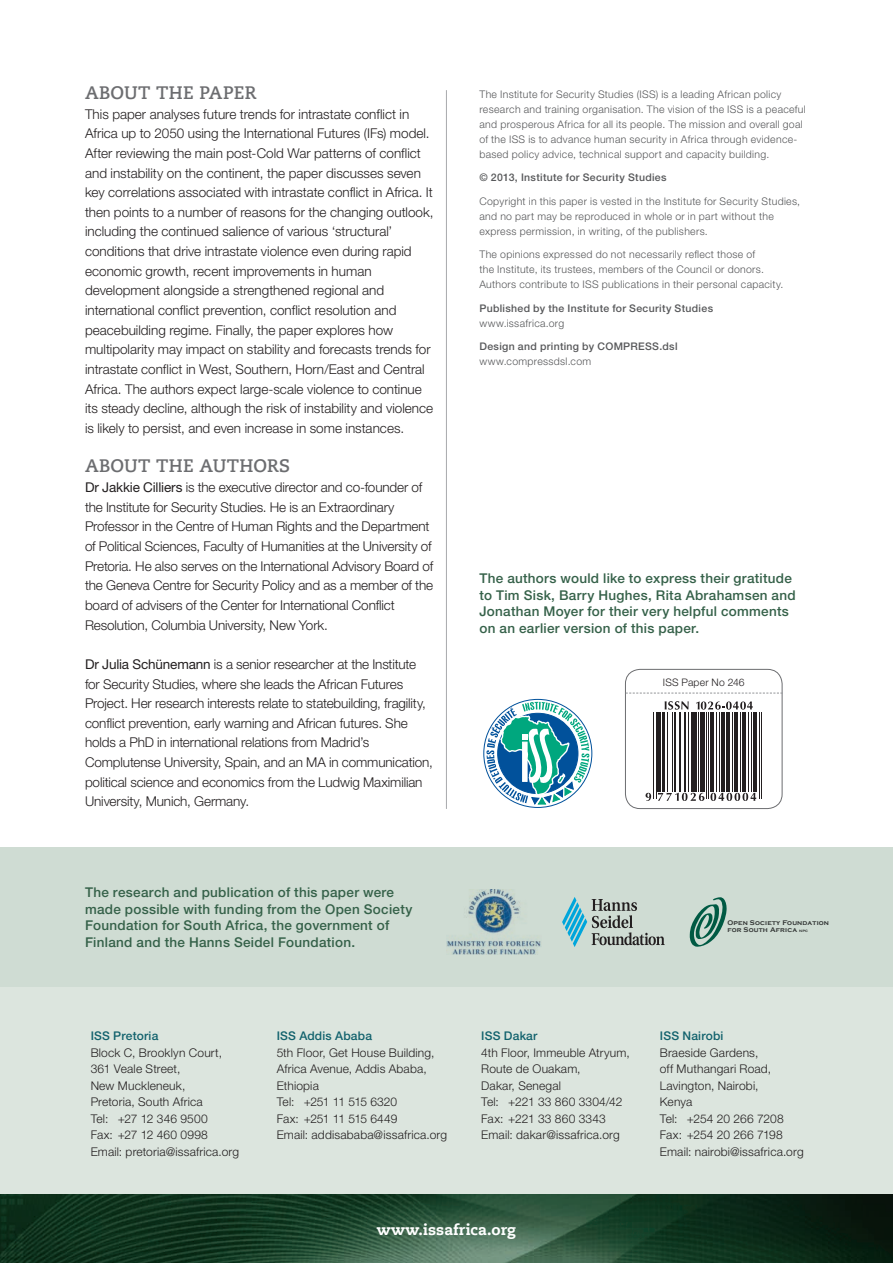
<style>
.page{position:relative;width:893px;height:1263px;background:#fff}
.page>*{position:absolute;margin:0;border:0;box-sizing:border-box;transform-origin:0 0}
.t1{font:700 18px "Caecilia LT Std";letter-spacing:.01em;color:#6c6d70}
.t2{font:800 15px "Caecilia LT Std";letter-spacing:.005em;color:#fff}
.t3{font:300 13.5px/19.6px "Helvetica Neue LT Std";letter-spacing:-.005em;color:#231f20}
.t4{font:500 13.5px/16.5px "Helvetica Neue LT Std";letter-spacing:.02em;color:#356149}
.t5{font:300 12px/16.5px "Helvetica Neue LT Std";letter-spacing:.015em;color:#231f20}
.t6{font:500 12px "Helvetica Neue LT Std";letter-spacing:.015em;color:#12626d}
.t7{font:300 10.5px/15px "Helvetica Neue LT Std";letter-spacing:.03em;color:#57585a}
.t8{font:500 10.5px "Helvetica Neue LT Std";letter-spacing:.03em;color:#57585a}
.t9{font:300 10.35px "Helvetica Neue LT Std";letter-spacing:.02em;color:#231f20}
.t10{font:700 6.9px/7.8px "Copperplate Gothic";letter-spacing:.025em;color:#3e3e3f}
.s1{font-weight:400}
.s2{font-size:4.2px}
</style>
<div class="page">
<hr style="left:446px;top:90px;width:1px;height:719px;background:#a8a9ad">
<div style="left:0;top:847px;width:893px;height:140px;background:#cfdcd3"></div>
<svg style="left:482px;top:698px;width:111px;height:111px"></svg>
<svg style="left:486px;top:702px;width:103px;height:104px"></svg>
<div style="left:0;top:987px;width:893px;height:209px;background:#dce5de"></div>
<img style="left:0;top:1195px;width:893px;height:68px">
<div style="left:625px;top:669px;width:157px;height:140px;border:1px solid #6c6d70;border-radius:15px"></div>
<svg style="left:626px;top:693px;width:156px;height:1px"></svg>
<hr style="left:653px;top:712px;width:1px;height:86px;background:#231f20">
<hr style="left:656px;top:712px;width:1px;height:86px;background:#231f20">
<hr style="left:658px;top:712px;width:3px;height:79px;background:#231f20">
<hr style="left:662px;top:712px;width:2px;height:79px;background:#231f20">
<hr style="left:667px;top:712px;width:1px;height:79px;background:#231f20">
<hr style="left:672px;top:712px;width:1px;height:79px;background:#231f20">
<hr style="left:674px;top:712px;width:2px;height:79px;background:#231f20">
<hr style="left:678px;top:712px;width:2px;height:79px;background:#231f20">
<hr style="left:684px;top:712px;width:2px;height:79px;background:#231f20">
<hr style="left:688px;top:712px;width:1px;height:79px;background:#231f20">
<hr style="left:691px;top:712px;width:2px;height:79px;background:#231f20">
<hr style="left:694px;top:712px;width:3px;height:79px;background:#231f20">
<hr style="left:698px;top:712px;width:1px;height:79px;background:#231f20">
<div style="left:700px;top:712px;width:5px;height:79px;background:#231f20"></div>
<hr style="left:706px;top:712px;width:1px;height:86px;background:#231f20">
<hr style="left:708px;top:712px;width:1px;height:86px;background:#231f20">
<hr style="left:711px;top:712px;width:3px;height:79px;background:#231f20">
<hr style="left:716px;top:712px;width:1px;height:79px;background:#231f20">
<hr style="left:719px;top:712px;width:1px;height:79px;background:#231f20">
<hr style="left:721px;top:712px;width:3px;height:79px;background:#231f20">
<hr style="left:727px;top:712px;width:3px;height:79px;background:#231f20">
<hr style="left:732px;top:712px;width:1px;height:79px;background:#231f20">
<hr style="left:735px;top:712px;width:3px;height:79px;background:#231f20">
<hr style="left:740px;top:712px;width:1px;height:79px;background:#231f20">
<hr style="left:743px;top:712px;width:3px;height:79px;background:#231f20">
<hr style="left:748px;top:712px;width:1px;height:79px;background:#231f20">
<hr style="left:751px;top:712px;width:1px;height:79px;background:#231f20">
<hr style="left:753px;top:712px;width:3px;height:79px;background:#231f20">
<hr style="left:759px;top:712px;width:1px;height:86px;background:#231f20">
<hr style="left:761px;top:712px;width:1px;height:86px;background:#231f20">
<svg style="left:645px;top:793px;width:6px;height:8px"></svg>
<svg style="left:658px;top:793px;width:46px;height:8px"></svg>
<svg style="left:710px;top:793px;width:46px;height:8px"></svg>
<svg style="left:665px;top:701px;width:24px;height:9px"></svg>
<svg style="left:696px;top:701px;width:57px;height:9px"></svg>
<svg style="left:690px;top:897px;width:37px;height:50px"></svg>
<img style="left:446px;top:889px;width:95px;height:66px">
<svg style="left:562px;top:897px;width:103px;height:50px"></svg>
<h1 class="t1" style="left:85px;top:82px;width:173px">ABOUT THE PAPER</h1>
<p class="t3" style="left:85px;top:104px;width:350px">This paper analyses future trends for intrastate conflict in Africa up to 2050 using the International Futures (IFs) model.<br>After reviewing the main post-Cold War patterns of conflict and instability on the continent, the paper discusses seven key correlations associated with intrastate conflict in Africa. It then points to a number of reasons for the changing outlook, including the continued salience of various ‘structural’ conditions that drive intrastate violence even during rapid economic growth, recent improvements in human development alongside a strengthened regional and international conflict prevention, conflict resolution and peacebuilding regime. Finally, the paper explores how multipolarity may impact on stability and forecasts trends for intrastate conflict in West, Southern, Horn/East and Central Africa. The authors expect large-scale violence to continue its steady decline, although the risk of instability and violence is likely to persist, and even increase in some instances.</p>
<h1 class="t1" style="left:85px;top:455px;width:207px">ABOUT THE AUTHORS</h1>
<p class="t3" style="left:85px;top:477px;width:350px"><span class="s1">Dr Jakkie Cilliers</span> is the executive director and co-founder of the Institute for Security Studies. He is an Extraordinary Professor in the Centre of Human Rights and the Department of Political Sciences, Faculty of Humanities at the University of Pretoria. He also serves on the International Advisory Board of the Geneva Centre for Security Policy and as a member of the board of advisers of the Center for International Conflict Resolution, Columbia University, New York.</p>
<p class="t3" style="left:85px;top:654px;width:349px"><span class="s1">Dr Julia Schünemann</span> is a senior researcher at the Institute for Security Studies, where she leads the African Futures Project. Her research interests relate to statebuilding, fragility, conflict prevention, early warning and African futures. She holds a PhD in international relations from Madrid’s Complutense University, Spain, and an MA in communication, political science and economics from the Ludwig Maximilian University, Munich, Germany.</p>
<p class="t4" style="left:85px;top:884px;width:329px">The research and publication of this paper were made possible with funding from the Open Society Foundation for South Africa, the government of Finland and the Hanns Seidel Foundation.</p>
<p class="t7" style="left:479px;top:86px;width:328px">The Institute for Security Studies (ISS) is a leading African policy research and training organisation. The vision of the ISS is a peaceful and prosperous Africa for all its people. The mission and overall goal of the ISS is to advance human security in Africa through evidence&shy;based policy advice, technical support and capacity building.</p>
<p class="t8" style="left:479px;top:171px;width:189px">© 2013, Institute for Security Studies</p>
<p class="t7" style="left:479px;top:193px;width:322px">Copyright in this paper is vested in the Institute for Security Studies, and no part may be reproduced in whole or in part without the express permission, in writing, of the publishers.</p>
<p class="t7" style="left:479px;top:247px;width:306px">The opinions expressed do not necessarily reflect those of<br>the Institute, its trustees, members of the Council or donors.<br>Authors contribute to ISS publications in their personal capacity.</p>
<p class="t8" style="left:479px;top:302px;width:235px">Published by the Institute for Security Studies</p>
<p class="t7" style="left:479px;top:315px;width:86px">www.issafrica.org</p>
<p class="t8" style="left:479px;top:340px;width:200px">Design and printing by COMPRESS.dsl</p>
<p class="t7" style="left:479px;top:354px;width:113px">www.compressdsl.com</p>
<p class="t4" style="left:479px;top:570px;width:318px">The authors would like to express their gratitude to Tim Sisk, Barry Hughes, Rita Abrahamsen and Jonathan Moyer for their very helpful comments on an earlier version of this paper.</p>
<p class="t9" style="left:663px;top:675px;width:83px">ISS Paper No 246</p>
<p class="t10" style="left:727px;top:918px;width:103px">Open Society Foundation for South Africa <span class="s2">npc</span></p>
<p class="t6" style="left:91px;top:1029px;width:69px">ISS Pretoria</p>
<p class="t5" style="left:91px;top:1044px;width:150px">Block C, Brooklyn Court,<br>361 Veale Street,<br>New Muckleneuk,<br>Pretoria, South Africa<br>Tel: +27 12 346 9500<br>Fax: +27 12 460 0998<br>Email: pretoria@issafrica.org</p>
<p class="t6" style="left:277px;top:1029px;width:97px">ISS Addis Ababa</p>
<p class="t5" style="left:277px;top:1044px;width:172px">5th Floor, Get House Building,<br>Africa Avenue, Addis Ababa,<br>Ethiopia<br>Tel: +251 11 515 6320<br>Fax: +251 11 515 6449<br>Email: addisababa@issafrica.org</p>
<p class="t6" style="left:481px;top:1029px;width:58px">ISS Dakar</p>
<p class="t5" style="left:481px;top:1044px;width:150px">4th Floor, Immeuble Atryum,<br>Route de Ouakam,<br>Dakar, Senegal<br>Tel: +221 33 860 3304/42<br>Fax: +221 33 860 3343<br>Email: dakar@issafrica.org</p>
<p class="t6" style="left:660px;top:1029px;width:65px">ISS Nairobi</p>
<p class="t5" style="left:660px;top:1044px;width:145px">Braeside Gardens,<br>off Muthangari Road,<br>Lavington, Nairobi,<br>Kenya<br>Tel: +254 20 266 7208<br>Fax: +254 20 266 7198<br>Email: nairobi@issafrica.org</p>
<p class="t2" style="left:377px;top:1220px;width:141px">WWW.ISSAFRICA.ORG</p>
<p class="t2" style="left:321px;top:1228px;width:252px">ISS PAPER 241 • NOVEMBER 2012</p>
</div>
